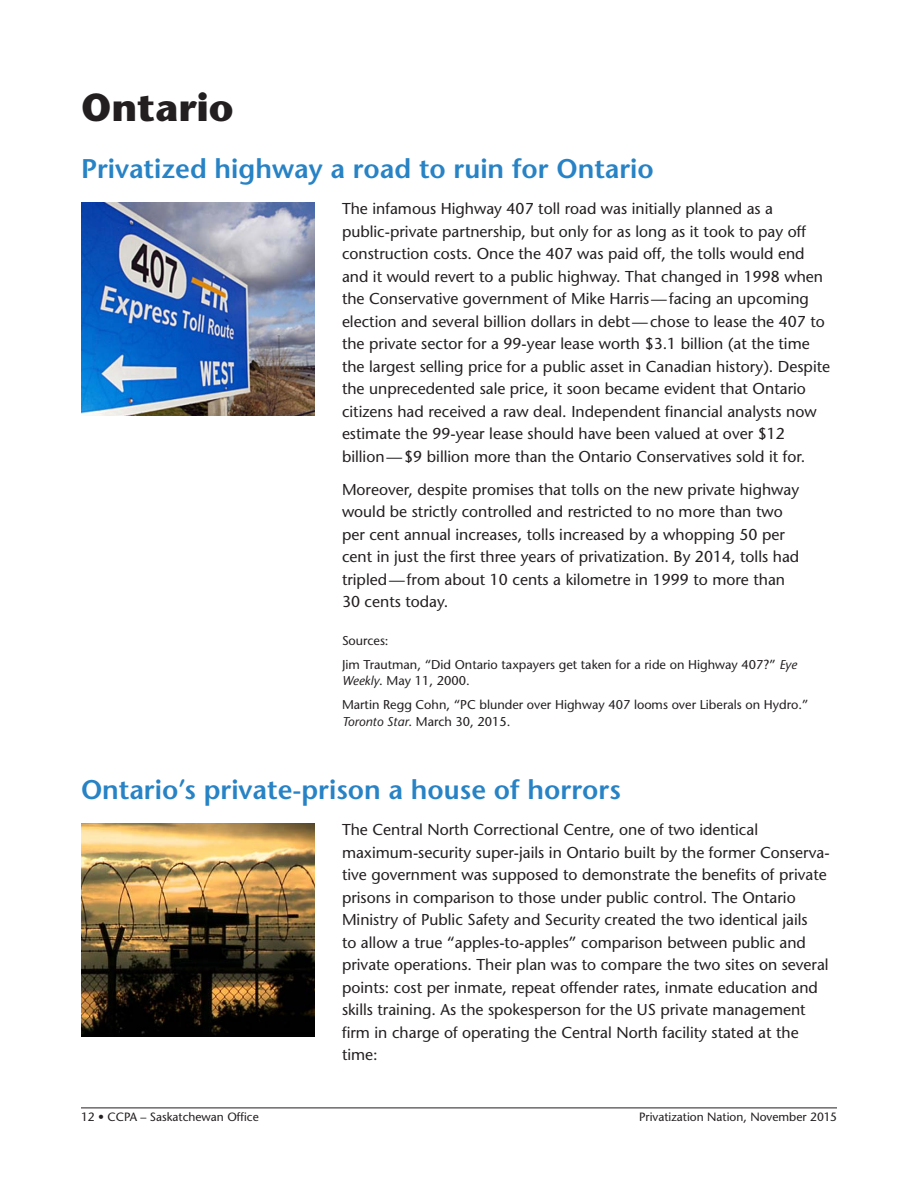
<style>
.page{position:relative;width:918px;height:1188px;background:#fff}
.page>*{position:absolute;margin:0;border:0;box-sizing:border-box;transform-origin:0 0}
.t1{font:700 39px "Stone Sans";color:#231f20}
.t2{font:600 27px "Stone Sans";color:#2783c5}
.t3{font:15.75px/22.5px "Stone Sans";color:#231f20}
.t4{font:12.75px/24px "Stone Sans";color:#231f20}
.t5{font:12px "Stone Sans";color:#231f20}
.s1{font-style:italic}
</style>
<div class="page">
<hr style="left:81px;top:1108px;width:756px;height:1px;background:#231f20">
<img style="left:81px;top:824px;width:234px;height:212px">
<img style="left:81px;top:203px;width:234px;height:213px">
<h1 class="t1" style="left:81px;top:83px;width:154px">Ontario</h1>
<h2 class="t2" style="left:81px;top:152px;width:574px">Privatized highway a road to ruin for Ontario</h2>
<p class="t3" style="left:342px;top:197px;width:490px">The infamous Highway 407 toll road was initially planned as a public-private partnership, but only for as long as it took to pay off construction costs. Once the 407 was paid off, the tolls would end and it would revert to a public highway. That changed in 1998 when the Conservative government of Mike Harris—facing an upcoming election and several billion dollars in debt—chose to lease the 407 to the private sector for a 99-year lease worth $3.1 billion (at the time the largest selling price for a public asset in Canadian history). Despite the unprecedented sale price, it soon became evident that Ontario citizens had received a raw deal. Independent financial analysts now estimate the 99-year lease should have been valued at over $12 billion—$9 billion more than the Ontario Conservatives sold it for.</p>
<p class="t3" style="left:342px;top:478px;width:459px">Moreover, despite promises that tolls on the new private highway would be strictly controlled and restricted to no more than two per cent annual increases, tolls increased by a whopping 50 per cent in just the first three years of privatization. By 2014, tolls had tripled—from about 10 cents a kilometre in 1999 to more than 30 cents today.</p>
<p class="t4" style="left:342px;top:628px;width:457px">Sources:<br>Jim Trautman, “Did Ontario taxpayers get taken for a ride on Highway 407?” <span class="s1">Eye</span></p>
<p class="t4" style="left:342px;top:669px;width:468px"><span class="s1">Weekly</span>. May 11, 2000.<br>Martin Regg Cohn, “PC blunder over Highway 407 looms over Liberals on Hydro.”</p>
<p class="t4" style="left:342px;top:709px;width:170px"><span class="s1">Toronto Star</span>. March 30, 2015.</p>
<h2 class="t2" style="left:81px;top:773px;width:541px">Ontario’s private-prison a house of horrors</h2>
<p class="t3" style="left:342px;top:818px;width:488px">The Central North Correctional Centre, one of two identical maximum-security super-jails in Ontario built by the former Conserva&shy;tive government was supposed to demonstrate the benefits of private prisons in comparison to those under public control. The Ontario Ministry of Public Safety and Security created the two identical jails<br>to allow a true “apples-to-apples” comparison between public and private operations. Their plan was to compare the two sites on several points: cost per inmate, repeat offender rates, inmate education and skills training. As the spokesperson for the US private management firm in charge of operating the Central North facility stated at the time:</p>
<p class="t5" style="left:81px;top:1109px;width:179px">12 • CCPA – Saskatchewan Office</p>
<p class="t5" style="left:639px;top:1109px;width:199px">Privatization Nation, November 2015</p>
</div>
